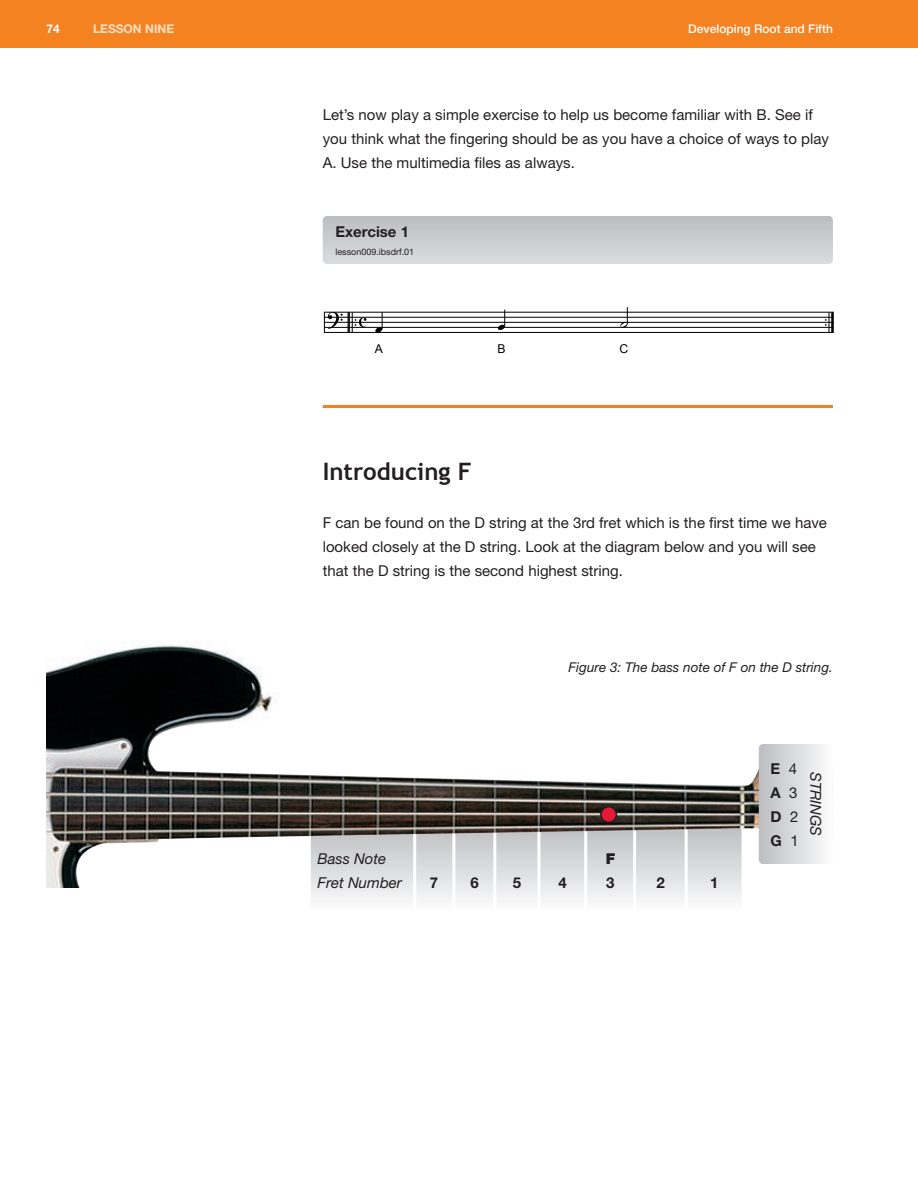
<style>
.page{position:relative;width:918px;height:1188px;background:#fff}
.page>*{position:absolute;margin:0;border:0;box-sizing:border-box;transform-origin:0 0}
.t1{font:700 24px "Trebuchet MS";color:#231f20}
.t2{font:15px/24px "Helvetica Neue LT Std";color:#231f20}
.t3{font:italic 15px/24px "Helvetica Neue LT Std";color:#231f20}
.t4{font:700 15px/24px "Helvetica Neue LT Std";color:#231f20;text-align:justify}
.t5{font:900 15px "Helvetica Neue LT Std";color:#231f20}
.t6{font:italic 13.5px "Helvetica Neue LT Std";color:#231f20}
.t7{font:12.15px "Arial";color:#000}
.t8{font:500 12px "Helvetica Neue LT Std";color:#fff}
.t9{font:700 12px "Helvetica Neue LT Std";color:#fee1c8}
.t10{font:700 12px "Helvetica Neue LT Std";color:#fff}
.t11{font:9px "Helvetica Neue LT Std";color:#231f20}
.s1{font-weight:400}
</style>
<div class="page">
<div style="left:0;top:0;width:918px;height:48px;background:#f58220"></div>
<div style="left:323px;top:216px;width:510px;height:48px;background:linear-gradient(to bottom,#bdbec0,#dadbdd);border-radius:4px"></div>
<hr style="left:347px;top:312px;width:3px;height:20px;background:#231f20">
<svg style="left:352px;top:313px;width:15px;height:19px"></svg>
<hr style="left:831px;top:312px;width:3px;height:20px;background:#000">
<svg style="left:825px;top:313px;width:5px;height:19px"></svg>
<hr style="left:324px;top:332px;width:510px;height:1px;background:#000">
<hr style="left:324px;top:327px;width:510px;height:1px;background:#000">
<hr style="left:324px;top:322px;width:510px;height:1px;background:#000">
<hr style="left:324px;top:317px;width:510px;height:1px;background:#000">
<hr style="left:324px;top:312px;width:510px;height:1px;background:#000">
<svg style="left:324px;top:312px;width:19px;height:20px"></svg>
<svg style="left:375px;top:312px;width:8px;height:21px"></svg>
<svg style="left:498px;top:310px;width:7px;height:20px"></svg>
<svg style="left:620px;top:307px;width:8px;height:21px"></svg>
<hr style="left:323px;top:405px;width:510px;height:3px;background:#f58220">
<div style="left:311px;top:824px;width:431px;height:88px;background:#f4f5f5;border-radius:4px"></div>
<hr style="left:452px;top:812px;width:3px;height:100px;background:#fff">
<hr style="left:493px;top:816px;width:3px;height:96px;background:#fff">
<hr style="left:537px;top:810px;width:3px;height:102px;background:#fff">
<hr style="left:584px;top:816px;width:3px;height:96px;background:#fff">
<hr style="left:633px;top:812px;width:3px;height:100px;background:#fff">
<hr style="left:685px;top:811px;width:3px;height:104px;background:#fff">
<hr style="left:413px;top:811px;width:3px;height:101px;background:#fff">
<img style="left:47px;top:645px;width:714px;height:243px">
<div style="left:752px;top:698px;width:81px;height:68px;background:#fff"></div>
<div style="left:601px;top:807px;width:15px;height:15px;background:#e51836;border-radius:50%"></div>
<div style="left:600px;top:806px;width:17px;height:17px;border:2px solid #231f20;border-radius:50%"></div>
<div style="left:759px;top:744px;width:74px;height:120px;background:linear-gradient(to right,#bcbdc0,#fcfcfc);border-radius:4px"></div>
<p class="t10" style="left:46px;top:21px;width:15px">74</p>
<p class="t9" style="left:93px;top:21px;width:83px">Lesson NINE</p>
<p class="t8" style="left:688px;top:22px;width:146px">Developing Root and Fifth</p>
<p class="t2" style="left:323px;top:102px;width:508px">Let’s now play a simple exercise to help us become familiar with B. See if you think what the fingering should be as you have a choice of ways to play<br>A. Use the multimedia files as always.</p>
<p class="t4" style="left:335px;top:219px;width:75px">Exercise 1</p>
<p class="t11" style="left:335px;top:246px;width:80px">lesson009.ibsdrf.01</p>
<p class="t7" style="left:375px;top:340px;width:10px">A</p>
<p class="t7" style="left:497px;top:340px;width:10px">B</p>
<p class="t7" style="left:620px;top:340px;width:10px">C</p>
<h1 class="t1" style="left:323px;top:456px;width:151px">Introducing F</h1>
<p class="t2" style="left:323px;top:510px;width:506px">F can be found on the D string at the 3rd fret which is the first time we have looked closely at the D string. Look at the diagram below and you will see that the D string is the second highest string.</p>
<p class="t6" style="left:569px;top:659px;width:266px">Figure 3: The bass note of F on the D string.</p>
<p class="t3" style="left:317px;top:846px;width:86px">Bass Note<br>Fret Number</p>
<p class="t4" style="left:430px;top:870px;width:10px">7</p>
<p class="t4" style="left:470px;top:870px;width:10px">6</p>
<p class="t4" style="left:513px;top:870px;width:10px">5</p>
<p class="t4" style="left:559px;top:870px;width:10px">4</p>
<p class="t5" style="left:606px;top:850px;width:11px">F</p>
<p class="t4" style="left:606px;top:870px;width:10px">3</p>
<p class="t4" style="left:657px;top:870px;width:10px">2</p>
<p class="t4" style="left:710px;top:870px;width:10px">1</p>
<p class="t4" style="left:771px;top:756px;width:30px">E <span class="s1">4<br></span>A <span class="s1">3<br></span>D <span class="s1">2<br></span>G <span class="s1">1</span></p>
<p class="t3" style="left:828px;top:772px;width:66px;rotate:90deg">STRINGS</p>
</div>
